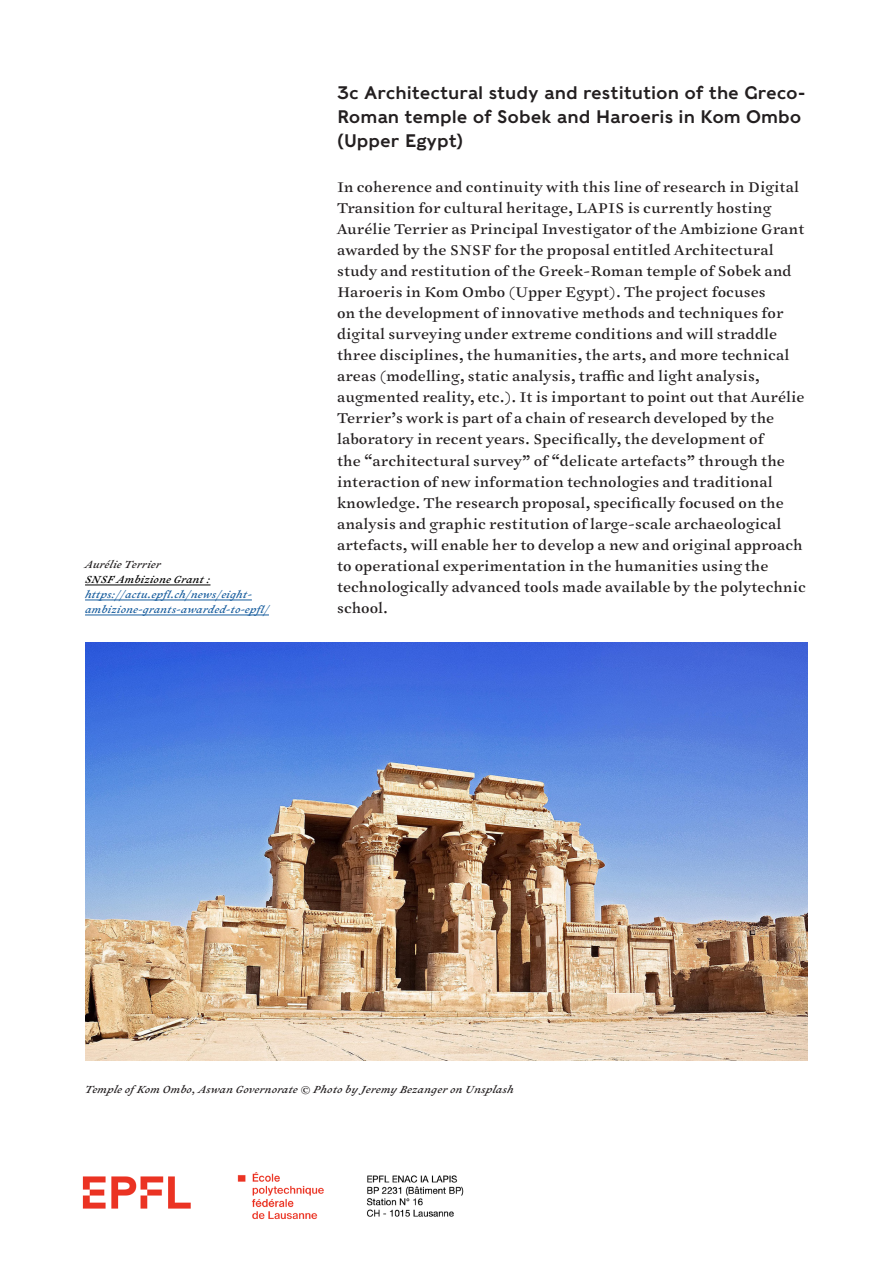
<style>
.page{position:relative;width:893px;height:1263px;background:#fff}
.page>*{position:absolute;margin:0;border:0;box-sizing:border-box;transform-origin:0 0}
.TIT_4{font:18px/24px "Caslons Egyptian";color:#231f20}
.BODY{font:16.5px/21px "Sirenne Text MVB Reg OSF";color:#231f20}
.Notes{font:12px "Sirenne Text MVB It OSF";color:#231f20}
.Notes-2{font:12px/15px "Sirenne Text MVB It OSF";color:#175d9e}
.Notes-3{font:12px "Sirenne Text MVB It OSF";color:#000}
</style>
<div class="page">
<img style="left:237px;top:1172px;width:227px;height:48px">
<img style="left:82px;top:1176px;width:109px;height:33px">
<img style="left:85px;top:643px;width:723px;height:417px">
<hr style="left:85px;top:585px;width:125px;height:1px;background:#000">
<hr style="left:85px;top:600px;width:167px;height:1px;background:#175d9e">
<hr style="left:85px;top:615px;width:184px;height:1px;background:#175d9e">
<p class="Notes" style="left:85px;top:558px;width:77px">Aurélie Terrier</p>
<p class="Notes-3" style="left:85px;top:573px;width:127px">SNSF Ambizione Grant :</p>
<p class="Notes-2" style="left:85px;top:587px;width:185px">https://actu.epfl.ch/news/eight&shy;ambizione-grants-awarded-to-epfl/</p>
<p class="TIT_4" style="left:337px;top:81px;width:470px">3c Architectural study and restitution of the Greco-<br>Roman temple of Sobek and Haroeris in Kom Ombo (Upper Egypt)</p>
<p class="BODY" style="left:337px;top:177px;width:471px">In coherence and continuity with this line of research in Digital Transition for cultural heritage, LAPIS is currently hosting Aurélie Terrier as Principal Investigator of the Ambizione Grant awarded by the SNSF for the proposal entitled Architectural study and restitution of the Greek-Roman temple of Sobek and Haroeris in Kom Ombo (Upper Egypt). The project focuses<br>on the development of innovative methods and techniques for digital surveying under extreme conditions and will straddle three disciplines, the humanities, the arts, and more technical areas (modelling, static analysis, traffic and light analysis, augmented reality, etc.). It is important to point out that Aurélie Terrier’s work is part of a chain of research developed by the laboratory in recent years. Specifically, the development of<br>the “architectural survey” of “delicate artefacts” through the interaction of new information technologies and traditional knowledge. The research proposal, specifically focused on the analysis and graphic restitution of large-scale archaeological artefacts, will enable her to develop a new and original approach to operational experimentation in the humanities using the technologically advanced tools made available by the polytechnic school.</p>
<p class="Notes" style="left:85px;top:1083px;width:430px">Temple of Kom Ombo, Aswan Governorate © Photo by Jeremy Bezanger on Unsplash</p>
</div>
